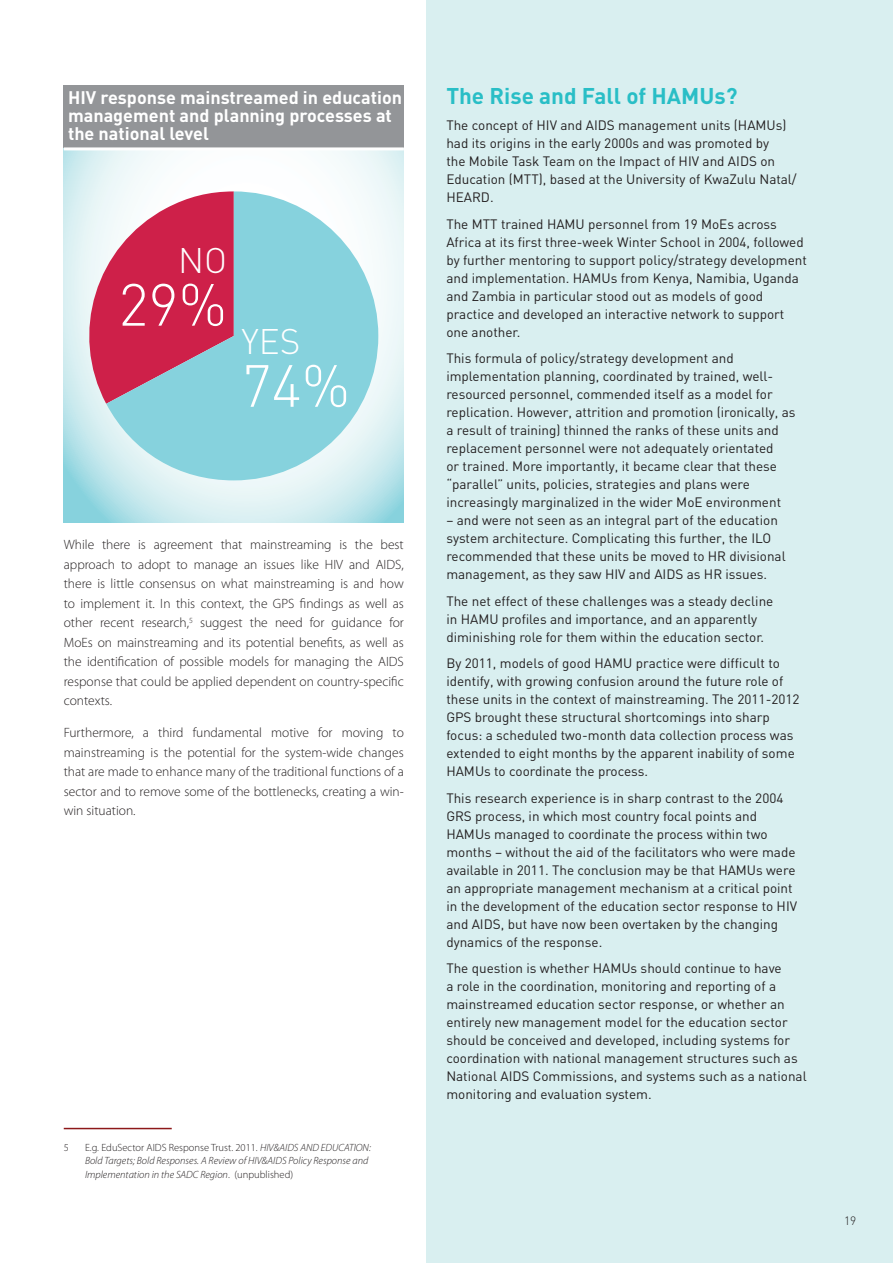
<style>
.page{position:relative;width:893px;height:1263px;background:#fff}
.page>*{position:absolute;margin:0;border:0;box-sizing:border-box;transform-origin:0 0}
.t1{font:300 58.5px "DIN";color:#fff}
.t2{font:300 35.1px "DIN";color:#fff}
.t3{font:700 22.5px "DIN";color:#29bec6}
.t4{font:700 18px/18px "DIN";color:#fff}
.t5{font:13.5px/18px "DIN";color:#231f20}
.t6{font:300 13.5px/19.5px "Myriad Pro";color:#231f20;text-align:justify}
.t7{font:300 12px "DIN";color:#231f20}
.t8{font:italic 300 10.5px/13.5px "Myriad Pro";color:#231f20}
.t9{font:300 10.5px "Myriad Pro";color:#231f20}
.s1{font-style:normal}
</style>
<div class="page">
<div style="left:426px;top:0;width:467px;height:1263px;background:#d9eff0"></div>
<div style="left:64px;top:85px;width:340px;height:64px;background:#939598"></div>
<svg style="left:64px;top:150px;width:340px;height:373px"></svg>
<hr style="left:64px;top:147px;width:340px;height:3px;background:#fff">
<svg style="left:89px;top:191px;width:17px;height:213px;background:#de9cae"></svg>
<svg style="left:106px;top:191px;width:272px;height:289px;background:#ababbc"></svg>
<hr style="left:64px;top:1128px;width:108px;height:1px;background:#8d181a">
<h3 class="t4" style="left:68px;top:91px;width:336px">HIV response mainstreamed in education management and planning processes at the national level</h3>
<h2 class="t2" style="left:178px;top:239px;width:50px">NO</h2>
<h1 class="t1" style="left:118px;top:269px;width:110px">29%</h1>
<h2 class="t2" style="left:241px;top:320px;width:60px">YES</h2>
<h1 class="t1" style="left:241px;top:350px;width:110px">74%</h1>
<p class="t6" style="left:64px;top:536px;width:342px">While there is agreement that mainstreaming is the best approach to adopt to manage an issues like HIV and AIDS, there is little consensus on what mainstreaming is and how to implement it. In this context, the GPS findings as well as other recent research,<sup>5</sup> suggest the need for guidance for MoEs on mainstreaming and its potential benefits, as well as the identification of possible models for managing the AIDS response that could be applied dependent on country-specific contexts.</p>
<p class="t6" style="left:64px;top:724px;width:342px">Furthermore, a third fundamental motive for moving to mainstreaming is the potential for the system-wide changes that are made to enhance many of the traditional functions of a sector and to remove some of the bottlenecks, creating a win&shy;win situation.</p>
<p class="t9" style="left:64px;top:1143px;width:7px">5</p>
<p class="t8" style="left:85px;top:1141px;width:287px"><span class="s1">E.g. EduSector AIDS Response Trust. 2011.</span> HIV&amp;AIDS AND EDUCATION:<br>Bold Targets; Bold Responses. A Review of HIV&amp;AIDS Policy Response and<br>Implementation in the SADC Region<span class="s1">. (unpublished)</span></p>
<h3 class="t3" style="left:446px;top:88px;width:293px">The Rise and Fall of HAMUs?</h3>
<p class="t5" style="left:446px;top:118px;width:352px">The concept of HIV and AIDS management units (HAMUs) had its origins in the early 2000s and was promoted by<br>the Mobile Task Team on the Impact of HIV and AIDS on Education (MTT), based at the University of KwaZulu Natal/ HEARD.</p>
<p class="t5" style="left:446px;top:216px;width:362px">The MTT trained HAMU personnel from 19 MoEs across Africa at its first three-week Winter School in 2004, followed by further mentoring to support policy/strategy development and implementation. HAMUs from Kenya, Namibia, Uganda and Zambia in particular stood out as models of good practice and developed an interactive network to support one another.</p>
<p class="t5" style="left:446px;top:351px;width:351px">This formula of policy/strategy development and implementation planning, coordinated by trained, well&shy;resourced personnel, commended itself as a model for replication. However, attrition and promotion (ironically, as a result of training) thinned the ranks of these units and replacement personnel were not adequately orientated<br>or trained. More importantly, it became clear that these “parallel” units, policies, strategies and plans were increasingly marginalized in the wider MoE environment</p>
<p class="t5" style="left:446px;top:513px;width:341px">– and were not seen as an integral part of the education system architecture. Complicating this further, the ILO recommended that these units be moved to HR divisional management, as they saw HIV and AIDS as HR issues.</p>
<p class="t5" style="left:446px;top:593px;width:329px">The net effect of these challenges was a steady decline in HAMU profiles and importance, and an apparently diminishing role for them within the education sector.</p>
<p class="t5" style="left:446px;top:656px;width:355px">By 2011, models of good HAMU practice were difficult to identify, with growing confusion around the future role of these units in the context of mainstreaming. The 2011-2012<br>GPS brought these structural shortcomings into sharp focus: a scheduled two-month data collection process was extended to eight months by the apparent inability of some HAMUs to coordinate the process.</p>
<p class="t5" style="left:446px;top:790px;width:352px">This research experience is in sharp contrast to the 2004<br>GRS process, in which most country focal points and HAMUs managed to coordinate the process within two months – without the aid of the facilitators who were made available in 2011. The conclusion may be that HAMUs were an appropriate management mechanism at a critical point in the development of the education sector response to HIV and AIDS, but have now been overtaken by the changing dynamics of the response.</p>
<p class="t5" style="left:446px;top:961px;width:362px">The question is whether HAMUs should continue to have<br>a role in the coordination, monitoring and reporting of a mainstreamed education sector response, or whether an entirely new management model for the education sector should be conceived and developed, including systems for coordination with national management structures such as National AIDS Commissions, and systems such as a national monitoring and evaluation system.</p>
<p class="t7" style="left:844px;top:1216px;width:14px">19</p>
</div>
